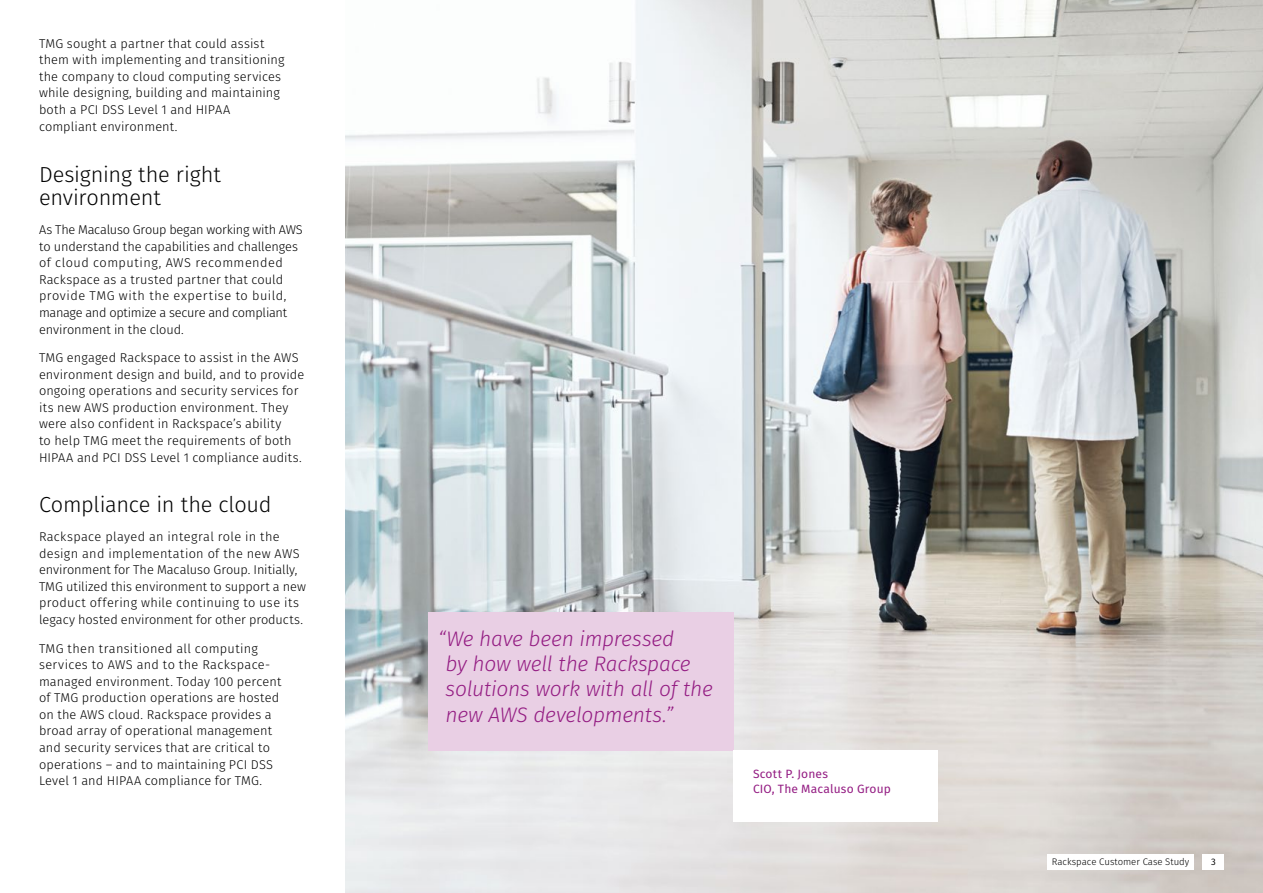
<style>
.page{position:relative;width:1263px;height:893px;background:#fff}
.page>*{position:absolute;margin:0;border:0;box-sizing:border-box;transform-origin:0 0}
.t1{font:300 21.75px/24px "Fira Sans";letter-spacing:-.01em;color:#000}
.t2{font:italic 300 21px/25.2px "Fira Sans";letter-spacing:-.015em;color:#941d83}
.t3{font:300 12.75px/16.5px "Fira Sans";letter-spacing:.01em;color:#000}
.t4{font:12px/14.4px "Fira Sans";letter-spacing:.015em;color:#941d83}
.t5{font:300 9.6px "Fira Sans";color:#000}
.t6{font:9.45px "Fira Sans";color:#000}
</style>
<div class="page">
<img style="left:345px;top:0;width:918px;height:893px">
<div style="left:427px;top:612px;width:306px;height:139px;background:#e9cfe4"></div>
<div style="left:733px;top:751px;width:204px;height:71px;background:#fff"></div>
<div style="left:1203px;top:854px;width:21px;height:16px;background:#fff"></div>
<div style="left:1047px;top:854px;width:147px;height:16px;background:#fff"></div>
<p class="t3" style="left:39px;top:35px;width:247px">TMG sought a partner that could assist them with implementing and transitioning the company to cloud computing services while designing, building and maintaining both a PCI DSS Level 1 and HIPAA compliant environment.</p>
<h1 class="t1" style="left:39px;top:162px;width:183px">Designing the right environment</h1>
<p class="t3" style="left:39px;top:221px;width:265px">As The Macaluso Group began working with AWS to understand the capabilities and challenges of cloud computing, AWS recommended Rackspace as a trusted partner that could provide TMG with the expertise to build, manage and optimize a secure and compliant environment in the cloud.</p>
<p class="t3" style="left:39px;top:349px;width:267px">TMG engaged Rackspace to assist in the AWS environment design and build, and to provide ongoing operations and security services for its new AWS production environment. They were also confident in Rackspace’s ability<br>to help TMG meet the requirements of both HIPAA and PCI DSS Level 1 compliance audits.</p>
<h1 class="t1" style="left:39px;top:493px;width:234px">Compliance in the cloud</h1>
<p class="t3" style="left:39px;top:528px;width:268px">Rackspace played an integral role in the design and implementation of the new AWS environment for The Macaluso Group. Initially, TMG utilized this environment to support a new product offering while continuing to use its legacy hosted environment for other products.</p>
<p class="t3" style="left:39px;top:640px;width:244px">TMG then transitioned all computing services to AWS and to the Rackspace&shy;managed environment. Today 100 percent of TMG production operations are hosted on the AWS cloud. Rackspace provides a broad array of operational management and security services that are critical to operations – and to maintaining PCI DSS Level 1 and HIPAA compliance for TMG.</p>
<h2 class="t2" style="left:445px;top:626px;width:269px;text-indent:-7px">“We have been impressed<br>by how well the Rackspace solutions work with all of the new AWS developments.”</h2>
<p class="t4" style="left:753px;top:767px;width:139px">Scott P. Jones<br>CIO, The Macaluso Group</p>
<p class="t5" style="left:1052px;top:855px;width:139px">Rackspace Customer Case Study</p>
<p class="t6" style="left:1211px;top:855px;width:6px">3</p>
</div>
